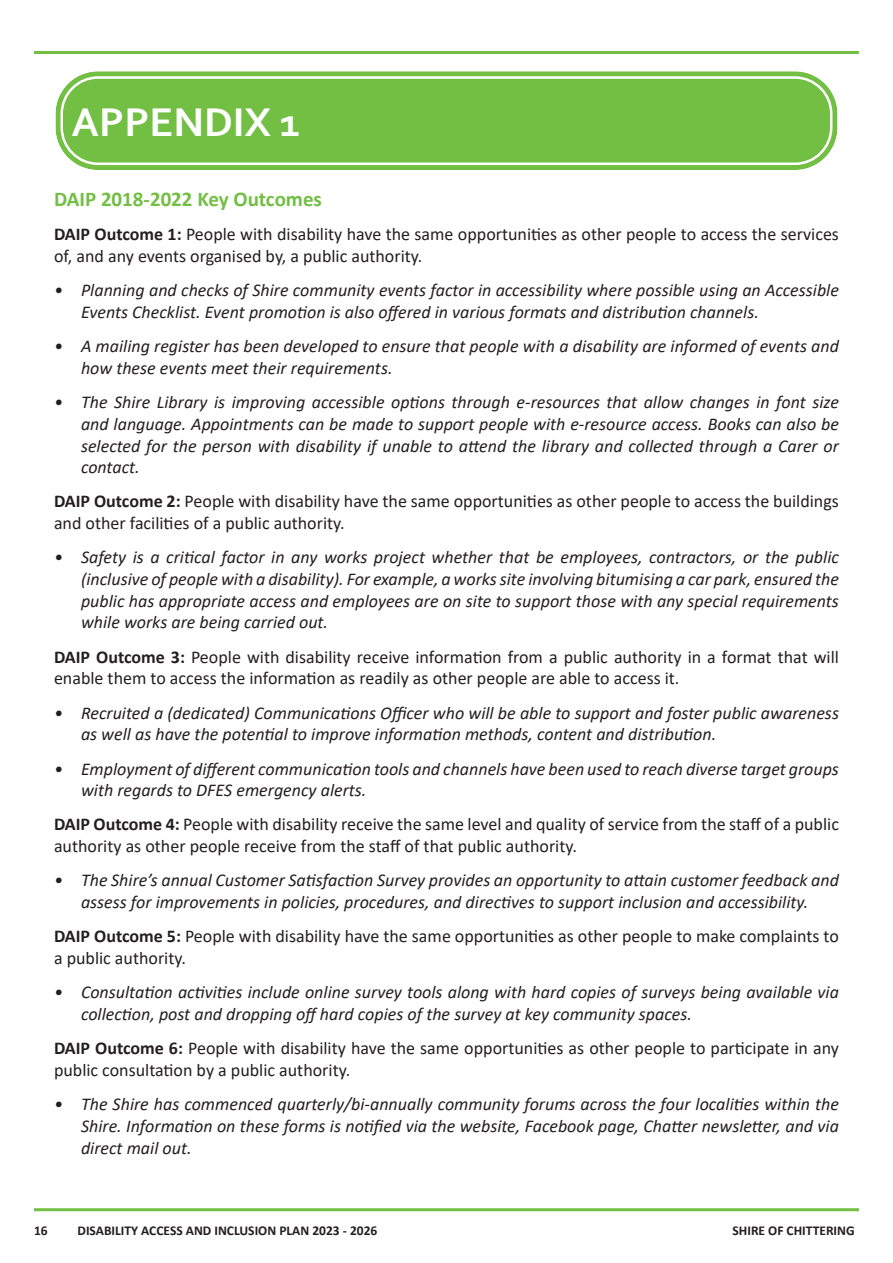
<style>
.page{position:relative;width:893px;height:1263px;background:#fff}
.page>*{position:absolute;margin:0;border:0;box-sizing:border-box;transform-origin:0 0}
.Heading_1{font:700 42px "Corbel";color:#fff}
.Heading_2_-_Green{font:700 21px "Calibri";color:#72bf44}
.t1{font:italic 18px/21.6px "Calibri";color:#231f20}
.Main_text{font:18px/21.6px "Calibri";color:#231f20}
.t2{font:700 13.5px "Calibri";color:#231f20}
.s1{font-weight:700}
</style>
<div class="page">
<hr style="left:34px;top:1208px;width:825px;height:3px;background:#72bf44">
<hr style="left:34px;top:51px;width:825px;height:3px;background:#72bf44">
<div style="left:56px;top:71px;width:781px;height:99px;background:#72bf44;border-radius:43px"></div>
<div style="left:48px;top:64px;width:797px;height:114px;border:8px solid #fff;border-radius:46px"></div>
<div style="left:60px;top:76px;width:772px;height:89px;border:3px solid #fff;border-radius:36px"></div>
<p class="Heading_1" style="left:72px;top:96px;width:231px">APPENDIX 1</p>
<p class="Heading_2_-_Green" style="left:54px;top:184px;width:269px">DAIP 2018-2022 Key Outcomes</p>
<p class="Main_text" style="left:54px;top:223px;width:786px"><span class="s1">DAIP Outcome 1:</span> People with disability have the same opportunities as other people to access the services of, and any events organised by, a public authority.</p>
<p class="t1" style="left:81px;top:279px;width:759px;text-indent:-27px">• Planning and checks of Shire community events factor in accessibility where possible using an Accessible<br>Events Checklist. Event promotion is also offered in various formats and distribution channels.</p>
<p class="t1" style="left:81px;top:335px;width:759px;text-indent:-27px">• A mailing register has been developed to ensure that people with a disability are informed of events and how these events meet their requirements.</p>
<p class="t1" style="left:81px;top:391px;width:759px;text-align:justify;text-indent:-27px">• The Shire Library is improving accessible options through e-resources that allow changes in font size and language. Appointments can be made to support people with e-resource access. Books can also be selected for the person with disability if unable to attend the library and collected through a Carer or contact.</p>
<p class="Main_text" style="left:54px;top:490px;width:786px"><span class="s1">DAIP Outcome 2:</span> People with disability have the same opportunities as other people to access the buildings and other facilities of a public authority.</p>
<p class="t1" style="left:81px;top:546px;width:759px;text-align:justify;text-indent:-27px">• Safety is a critical factor in any works project whether that be employees, contractors, or the public (inclusive of people with a disability). For example, a works site involving bitumising a car park, ensured the public has appropriate access and employees are on site to support those with any special requirements while works are being carried out.</p>
<p class="Main_text" style="left:54px;top:645px;width:786px"><span class="s1">DAIP Outcome 3:</span> People with disability receive information from a public authority in a format that will enable them to access the information as readily as other people are able to access it.</p>
<p class="t1" style="left:81px;top:701px;width:759px;text-indent:-27px">• Recruited a (dedicated) Communications Officer who will be able to support and foster public awareness as well as have the potential to improve information methods, content and distribution.</p>
<p class="t1" style="left:81px;top:757px;width:759px;text-indent:-27px">• Employment of different communication tools and channels have been used to reach diverse target groups with regards to DFES emergency alerts.</p>
<p class="Main_text" style="left:54px;top:813px;width:786px"><span class="s1">DAIP Outcome 4:</span> People with disability receive the same level and quality of service from the staff of a public authority as other people receive from the staff of that public authority.</p>
<p class="t1" style="left:54px;top:869px;width:786px;text-align:center">• The Shire’s annual Customer Satisfaction Survey provides an opportunity to attain customer feedback and assess for improvements in policies, procedures, and directives to support inclusion and accessibility.</p>
<p class="Main_text" style="left:54px;top:925px;width:786px"><span class="s1">DAIP Outcome 5:</span> People with disability have the same opportunities as other people to make complaints to a public authority.</p>
<p class="t1" style="left:81px;top:981px;width:759px;text-indent:-27px">• Consultation activities include online survey tools along with hard copies of surveys being available via collection, post and dropping off hard copies of the survey at key community spaces.</p>
<p class="Main_text" style="left:54px;top:1037px;width:786px"><span class="s1">DAIP Outcome 6:</span> People with disability have the same opportunities as other people to participate in any public consultation by a public authority.</p>
<p class="t1" style="left:81px;top:1093px;width:759px;text-align:justify;text-indent:-27px">• The Shire has commenced quarterly/bi-annually community forums across the four localities within the Shire. Information on these forms is notified via the website, Facebook page, Chatter newsletter, and via direct mail out.</p>
<p class="t2" style="left:34px;top:1221px;width:15px">16</p>
<p class="t2" style="left:78px;top:1221px;width:301px">DISABILITY ACCESS AND INCLUSION PLAN 2023 - 2026</p>
<p class="t2" style="left:732px;top:1221px;width:124px">SHIRE OF CHITTERING</p>
</div>
